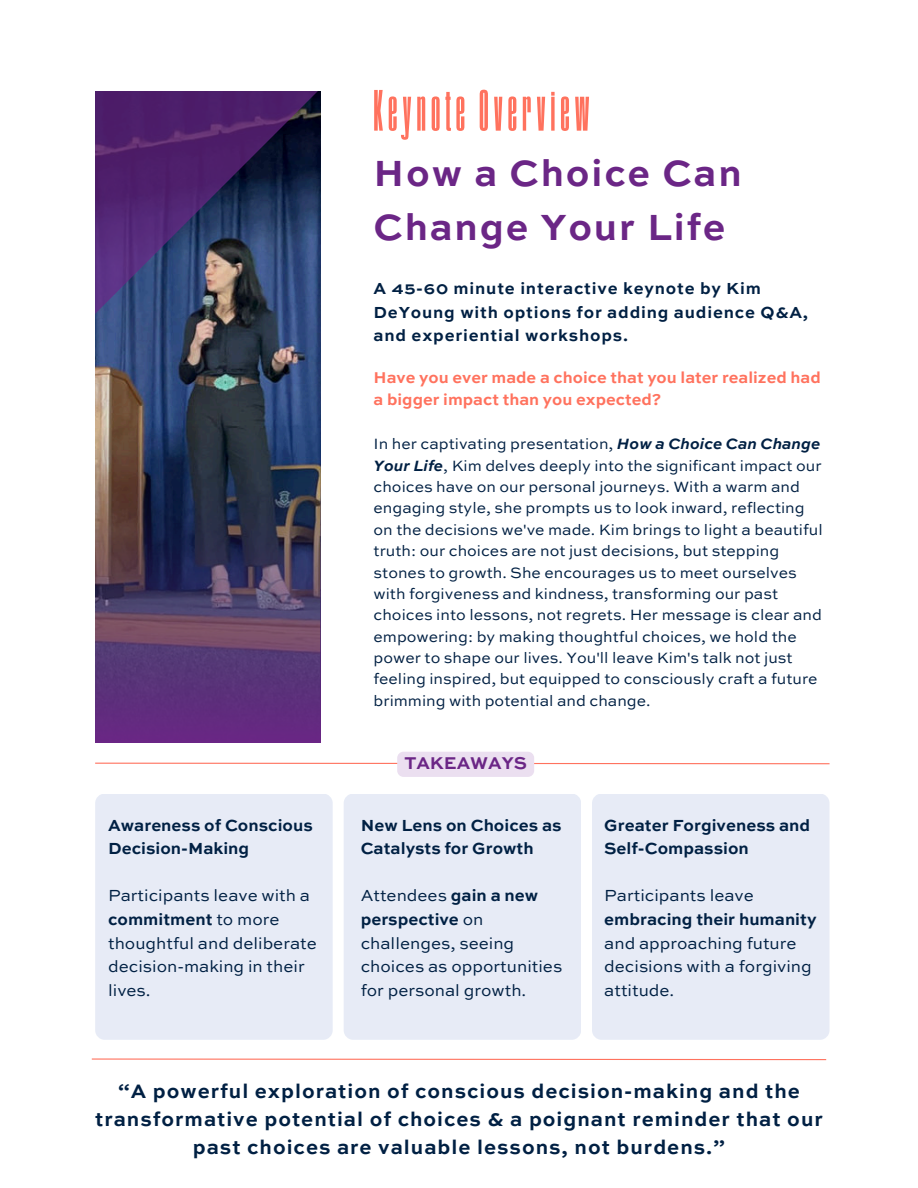
<style>
.page{position:relative;width:918px;height:1188px;background:#fff}
.page>*{position:absolute;margin:0;border:0;box-sizing:border-box;transform-origin:0 0}
.t1{font:700 67.8px "Ad U Sans";letter-spacing:.08em;color:#ff725e}
.t2{font:700 38.4px/53.6px "Sweet Sans Pro";letter-spacing:.045em;color:#6b2686}
.t3{font:700 20.55px/28.2px "Sweet Sans Pro";letter-spacing:.045em;color:#002043;text-align:center}
.t4{font:700 18px "Sweet Sans Pro";color:#6b2686}
.t5{font:16.95px/23.7px "Sweet Sans Pro";color:#002043}
.t6{font:700 16.95px/23.7px "Sweet Sans Pro";color:#002043}
.t7{font:700 16.95px/23.7px "Sweet Sans Pro";letter-spacing:.045em;color:#002043}
.t8{font:700 16.5px/22.5px "Sweet Sans Pro";color:#ff725e}
.t9{font:15.75px/21.3px "Sweet Sans Pro";color:#002043}
.s1{font-weight:700;font-style:italic}
.s2{font-weight:700}
</style>
<div class="page">
<div style="left:95px;top:794px;width:238px;height:245px;background:#e7ebf6;border-radius:10px"></div>
<img style="left:95px;top:92px;width:225px;height:335px">
<div style="left:344px;top:794px;width:237px;height:245px;background:#e7ebf6;border-radius:10px"></div>
<div style="left:592px;top:794px;width:238px;height:245px;background:#e7ebf6;border-radius:10px"></div>
<svg style="left:95px;top:762px;width:735px;height:3px"></svg>
<svg style="left:91px;top:1058px;width:736px;height:3px"></svg>
<svg style="left:95px;top:92px;width:222px;height:222px;background:#3f3067"></svg>
<div style="left:397px;top:752px;width:137px;height:25px;background:#ebdff0;border-radius:6px"></div>
<img style="left:95px;top:427px;width:225px;height:316px">
<h1 class="t1" style="left:374px;top:82px;width:217px">Keynote Overview</h1>
<h2 class="t2" style="left:374px;top:144px;width:370px">How a Choice Can<br>Change Your Life</h2>
<p class="t7" style="left:374px;top:276px;width:436px">A 45-60 minute interactive keynote by Kim<br>DeYoung with options for adding audience Q&amp;A, and experiential workshops.</p>
<p class="t8" style="left:374px;top:365px;width:449px">Have you ever made a choice that you later realized had a bigger impact than you expected?</p>
<p class="t9" style="left:374px;top:433px;width:451px">In her captivating presentation, <span class="s1">How a Choice Can Change Your Life</span>, Kim delves deeply into the significant impact our choices have on our personal journeys. With a warm and engaging style, she prompts us to look inward, reflecting on the decisions we've made. Kim brings to light a beautiful truth: our choices are not just decisions, but stepping stones to growth. She encourages us to meet ourselves with forgiveness and kindness, transforming our past choices into lessons, not regrets. Her message is clear and empowering: by making thoughtful choices, we hold the power to shape our lives. You'll leave Kim's talk not just feeling inspired, but equipped to consciously craft a future brimming with potential and change.</p>
<p class="t6" style="left:108px;top:812px;width:206px">Awareness of Conscious<br>Decision-Making</p>
<p class="t5" style="left:108px;top:883px;width:210px">Participants leave with a <span class="s2">commitment</span> to more thoughtful and deliberate decision-making in their lives.</p>
<p class="t4" style="left:404px;top:749px;width:124px">TAKEAWAYS</p>
<p class="t6" style="left:361px;top:812px;width:202px">New Lens on Choices as<br>Catalysts for Growth</p>
<p class="t5" style="left:361px;top:883px;width:203px">Attendees <span class="s2">gain a new perspective</span> on challenges, seeing choices as opportunities for personal growth.</p>
<p class="t6" style="left:604px;top:812px;width:207px">Greater Forgiveness and<br>Self-Compassion</p>
<p class="t5" style="left:604px;top:883px;width:151px">Participants leave</p>
<p class="t6" style="left:604px;top:907px;width:214px">embracing their humanity</p>
<p class="t5" style="left:604px;top:931px;width:209px">and approaching future decisions with a forgiving attitude.</p>
<h3 class="t3" style="left:95px;top:1075px;width:729px">“A powerful exploration of conscious decision-making and the transformative potential of choices &amp; a poignant reminder that our past choices are valuable lessons, not burdens.”</h3>
</div>
